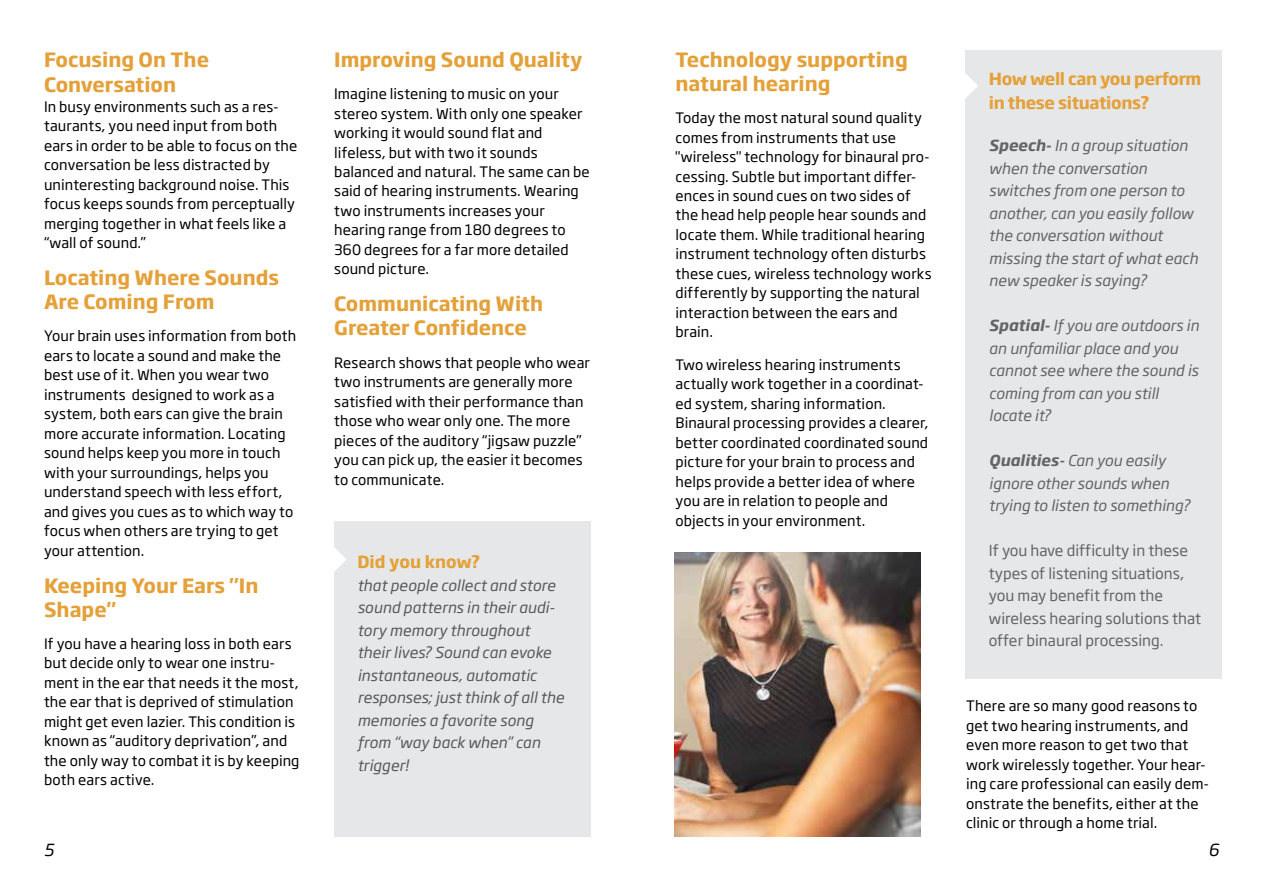
<style>
.page{position:relative;width:1263px;height:893px;background:#fff}
.page>*{position:absolute;margin:0;border:0;box-sizing:border-box;transform-origin:0 0}
.t1{font:700 19.5px/24px "Soho Gothic Pro";color:#e4a039}
.t2{font:700 16.5px/24px "Soho Gothic Pro";letter-spacing:-.02em;color:#e4a039}
.t3{font:italic 16.5px "Soho Gothic Pro";color:#000}
.t4{font:italic 15px/22.5px "Soho Gothic Pro";color:#636466}
.t5{font:italic 15px/22.5px "Soho Gothic Pro";letter-spacing:.005em;color:#58595b}
.t6{font:15px/22.5px "Soho Gothic Pro";color:#636466}
.t7{font:14.25px/19.5px "Soho Gothic Pro";letter-spacing:.01em;color:#000}
.s1{font-weight:700}
.s2{font-weight:500}
</style>
<div class="page">
<div style="left:334px;top:521px;width:256px;height:315px;background:#e6e7e8"></div>
<svg style="left:334px;top:547px;width:12px;height:25px"></svg>
<div style="left:966px;top:50px;width:256px;height:628px;background:#e6e7e8"></div>
<svg style="left:965px;top:62px;width:13px;height:48px"></svg>
<img style="left:674px;top:553px;width:246px;height:283px">
<h1 class="t1" style="left:44px;top:45px;width:167px;line-height:25.5px">Focusing On The<br>Conversation</h1>
<p class="t7" style="left:44px;top:96px;width:255px">In busy environments such as a res&shy;taurants, you need input from both ears in order to be able to focus on the conversation be less distracted by uninteresting background noise. This focus keeps sounds from perceptually merging together in what feels like a “wall of sound.”</p>
<h1 class="t1" style="left:44px;top:264px;width:237px">Locating Where Sounds<br>Are Coming From</h1>
<p class="t7" style="left:44px;top:325px;width:254px">Your brain uses information from both ears to locate a sound and make the best use of it. When you wear two instruments designed to work as a system, both ears can give the brain more accurate information. Locating sound helps keep you more in touch with your surroundings, helps you understand speech with less effort, and gives you cues as to which way to focus when others are trying to get your attention.</p>
<h1 class="t1" style="left:44px;top:572px;width:216px">Keeping Your Ears "In<br>Shape"</h1>
<p class="t7" style="left:44px;top:633px;width:257px">If you have a hearing loss in both ears but decide only to wear one instru&shy;ment in the ear that needs it the most, the ear that is deprived of stimulation might get even lazier. This condition is known as “auditory deprivation”, and the only way to combat it is by keeping both ears active.</p>
<p class="t3" style="left:44px;top:837px;width:11px">5</p>
<h1 class="t1" style="left:334px;top:46px;width:250px">Improving Sound Quality</h1>
<p class="t7" style="left:334px;top:83px;width:257px">Imagine listening to music on your stereo system. With only one speaker working it would sound flat and lifeless, but with two it sounds balanced and natural. The same can be said of hearing instruments. Wearing two instruments increases your hearing range from 180 degrees to<br>360 degrees for a far more detailed sound picture.</p>
<h1 class="t1" style="left:334px;top:291px;width:210px">Communicating With<br>Greater Confidence</h1>
<p class="t7" style="left:334px;top:352px;width:257px">Research shows that people who wear two instruments are generally more satisfied with their performance than those who wear only one. The more pieces of the auditory “jigsaw puzzle” you can pick up, the easier it becomes to communicate.</p>
<p class="t2" style="left:357px;top:549px;width:125px">Did you know?</p>
<p class="t5" style="left:357px;top:573px;width:208px">that people collect and store sound patterns in their audi&shy;tory memory throughout their lives? Sound can evoke instantaneous, automatic responses; just think of all the memories a favorite song from “way back when” can trigger!</p>
<h1 class="t1" style="left:675px;top:46px;width:234px">Technology supporting natural hearing</h1>
<p class="t7" style="left:675px;top:107px;width:258px">Today the most natural sound quality comes from instruments that use "wireless" technology for binaural pro&shy;cessing. Subtle but important differ&shy;ences in sound cues on two sides of the head help people hear sounds and locate them. While traditional hearing instrument technology often disturbs these cues, wireless technology works differently by supporting the natural interaction between the ears and brain.</p>
<p class="t7" style="left:675px;top:354px;width:255px">Two wireless hearing instruments actually work together in a coordinat&shy;ed system, sharing information.<br>Binaural processing provides a clearer, better coordinated coordinated sound picture for your brain to process and helps provide a better idea of where you are in relation to people and objects in your environment.</p>
<p class="t2" style="left:989px;top:66px;width:214px">How well can you perform in these situations?</p>
<p class="t4" style="left:989px;top:134px;width:211px"><span class="s1">Speech-</span> In a group situation when the conversation switches from one person to another, can you easily follow the conversation without missing the start of what each new speaker is saying?</p>
<p class="t4" style="left:989px;top:314px;width:212px"><span class="s1">Spatial-</span> If you are outdoors in an unfamiliar place and you cannot see where the sound is coming from can you still locate it?</p>
<p class="t4" style="left:989px;top:449px;width:203px"><span class="s1">Qualities</span><span class="s2">-</span> Can you easily ignore other sounds when trying to listen to something?</p>
<p class="t6" style="left:989px;top:539px;width:214px">If you have difficulty in these types of listening situations, you may benefit from the wireless hearing solutions that offer binaural processing.</p>
<p class="t7" style="left:966px;top:695px;width:245px">There are so many good reasons to get two hearing instruments, and even more reason to get two that work wirelessly together. Your hear&shy;ing care professional can easily dem&shy;onstrate the benefits, either at the clinic or through a home trial.</p>
<p class="t3" style="left:1208px;top:837px;width:12px">6</p>
</div>
